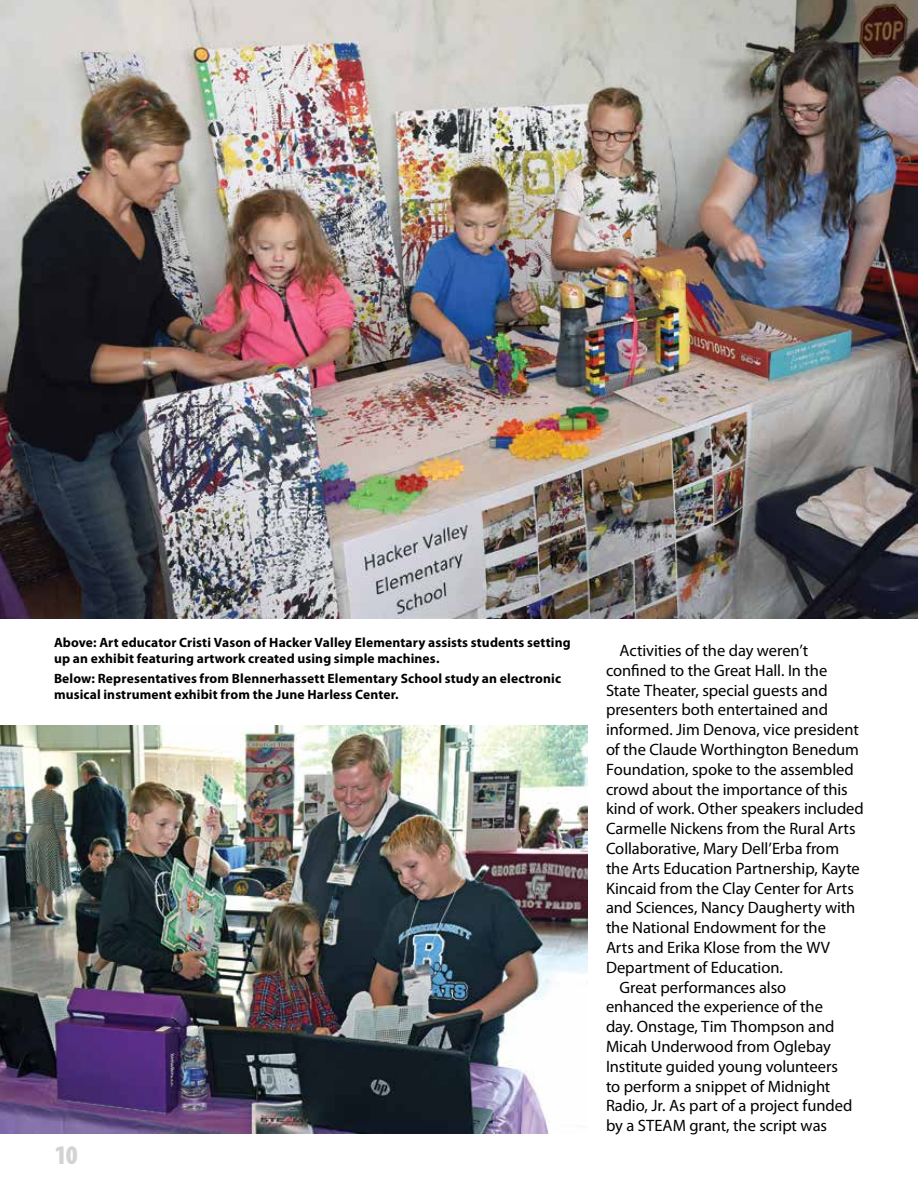
<style>
.page{position:relative;width:918px;height:1188px;background:#fff}
.page>*{position:absolute;margin:0;border:0;box-sizing:border-box;transform-origin:0 0}
.t1{font:900 condensed 27px "Myriad Pro";color:#d1d3d4}
.t2{font:16.5px "Myriad Pro";letter-spacing:-.005em;color:#000}
.t3{font:700 13.5px/16.2px "Myriad Pro";letter-spacing:.01em;color:#000}
</style>
<div class="page">
<img style="left:0;top:0;width:918px;height:619px">
<img style="left:0;top:726px;width:588px;height:408px">
<p class="t3" style="left:54px;top:634px;width:518px">Above: Art educator Cristi Vason of Hacker Valley Elementary assists students setting up an exhibit featuring artwork created using simple machines.</p>
<p class="t3" style="left:54px;top:669px;width:509px">Below: Representatives from Blennerhassett Elementary School study an electronic musical instrument exhibit from the June Harless Center.</p>
<h1 class="t1" style="left:55px;top:1137px;width:25px">10</h1>
<p class="t2" style="left:619px;top:640px;width:190px">Activities of the day weren’t</p>
<p class="t2" style="left:606px;top:660px;width:223px">confined to the Great Hall. In the</p>
<p class="t2" style="left:606px;top:680px;width:223px">State Theater, special guests and</p>
<p class="t2" style="left:606px;top:700px;width:224px">presenters both entertained and</p>
<p class="t2" style="left:606px;top:720px;width:254px">informed. Jim Denova, vice president</p>
<p class="t2" style="left:606px;top:739px;width:254px">of the Claude Worthington Benedum</p>
<p class="t2" style="left:606px;top:759px;width:249px">Foundation, spoke to the assembled</p>
<p class="t2" style="left:606px;top:779px;width:243px">crowd about the importance of this</p>
<p class="t2" style="left:606px;top:799px;width:259px">kind of work. Other speakers included</p>
<p class="t2" style="left:606px;top:819px;width:251px">Carmelle Nickens from the Rural Arts</p>
<p class="t2" style="left:606px;top:838px;width:235px">Collaborative, Mary Dell’Erba from</p>
<p class="t2" style="left:606px;top:858px;width:255px">the Arts Education Partnership, Kayte</p>
<p class="t2" style="left:606px;top:878px;width:250px">Kincaid from the Clay Center for Arts</p>
<p class="t2" style="left:606px;top:898px;width:251px">and Sciences, Nancy Daugherty with</p>
<p class="t2" style="left:606px;top:918px;width:222px">the National Endowment for the</p>
<p class="t2" style="left:606px;top:937px;width:226px">Arts and Erika Klose from the WV</p>
<p class="t2" style="left:606px;top:957px;width:178px">Department of Education.</p>
<p class="t2" style="left:619px;top:977px;width:168px">Great performances also</p>
<p class="t2" style="left:606px;top:997px;width:219px">enhanced the experience of the</p>
<p class="t2" style="left:606px;top:1017px;width:230px">day. Onstage, Tim Thompson and</p>
<p class="t2" style="left:606px;top:1036px;width:226px">Micah Underwood from Oglebay</p>
<p class="t2" style="left:606px;top:1056px;width:234px">Institute guided young volunteers</p>
<p class="t2" style="left:606px;top:1076px;width:226px">to perform a snippet of Midnight</p>
<p class="t2" style="left:606px;top:1096px;width:248px">Radio, Jr. As part of a project funded</p>
<p class="t2" style="left:606px;top:1116px;width:223px">by a STEAM grant, the script was</p>
</div>
